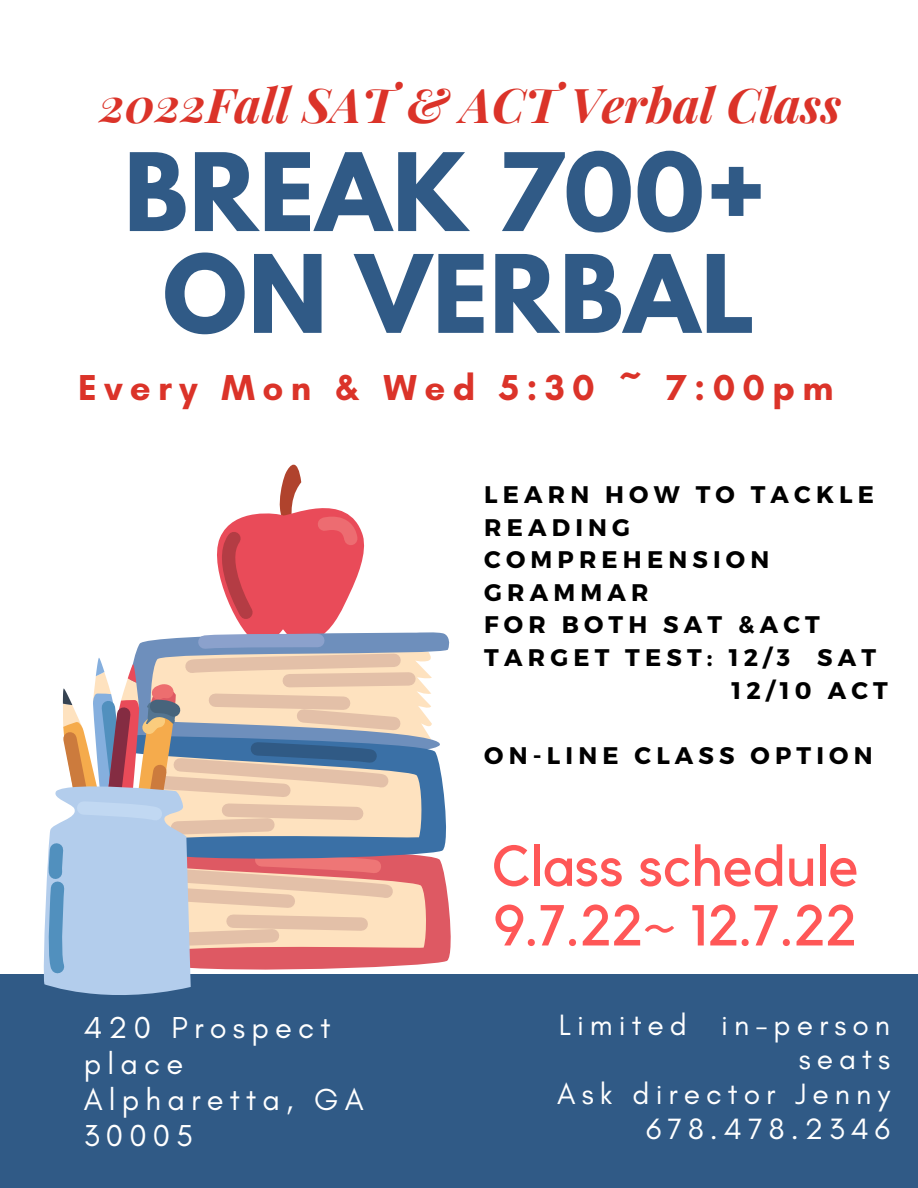
<style>
.page{position:relative;width:918px;height:1188px;background:#fff}
.page>*{position:absolute;margin:0;border:0;box-sizing:border-box;transform-origin:0 0}
.t1{font:700 95.7px/101.9px "League Spartan";letter-spacing:.015em;color:#305a86;text-align:center}
.t2{font:57px/59.7px "Kollektif";color:#ff5757}
.t3{font:italic 700 48px "Playfair Display";color:#db3329}
.t4{font:700 36.75px "Glacial Indifference";letter-spacing:.2em;color:#db3329}
.t5{font:30.9px/36px "Glacial Indifference";letter-spacing:.2em;color:#fff}
.t6{font:30px/34.8px "Glacial Indifference";letter-spacing:.2em;color:#fff;text-align:right}
.t7{font:700 24px "Montserrat";letter-spacing:.215em;color:#000}
</style>
<div class="page">
<div style="left:0;top:975px;width:918px;height:213px;background:#305a86"></div>
<svg style="left:42px;top:464px;width:414px;height:531px"></svg>
<h3 class="t3" style="left:100px;top:71px;width:743px">2022Fall SAT &amp; ACT Verbal Class</h3>
<h1 class="t1" style="left:124px;top:154px;width:644px">BREAK 700+<br>ON VERBAL</h1>
<h3 class="t4" style="left:78px;top:365px;width:757px">Every Mon &amp; Wed 5:30 ~ 7:00pm</h3>
<p class="t7" style="left:484px;top:479px;width:391px">LEARN HOW TO TACKLE</p>
<p class="t7" style="left:484px;top:511px;width:147px">READING</p>
<p class="t7" style="left:484px;top:544px;width:286px">COMPREHENSION</p>
<p class="t7" style="left:484px;top:577px;width:166px">GRAMMAR</p>
<p class="t7" style="left:484px;top:609px;width:337px">FOR BOTH SAT &amp;ACT</p>
<p class="t7" style="left:484px;top:642px;width:393px">TARGET TEST: 12/3 SAT</p>
<p class="t7" style="left:732px;top:675px;width:158px">12/10 ACT</p>
<p class="t7" style="left:484px;top:740px;width:390px">ON-LINE CLASS OPTION</p>
<h2 class="t2" style="left:492px;top:838px;width:368px">Class schedule<br>9.7.22~ 12.7.22</h2>
<p class="t5" style="left:84px;top:1009px;width:282px">420 Prospect place<br>Alpharetta, GA<br>30005</p>
<p class="t6" style="left:557px;top:1007px;width:334px">Limited in-person seats<br>Ask director Jenny<br>678.478.2346</p>
</div>
